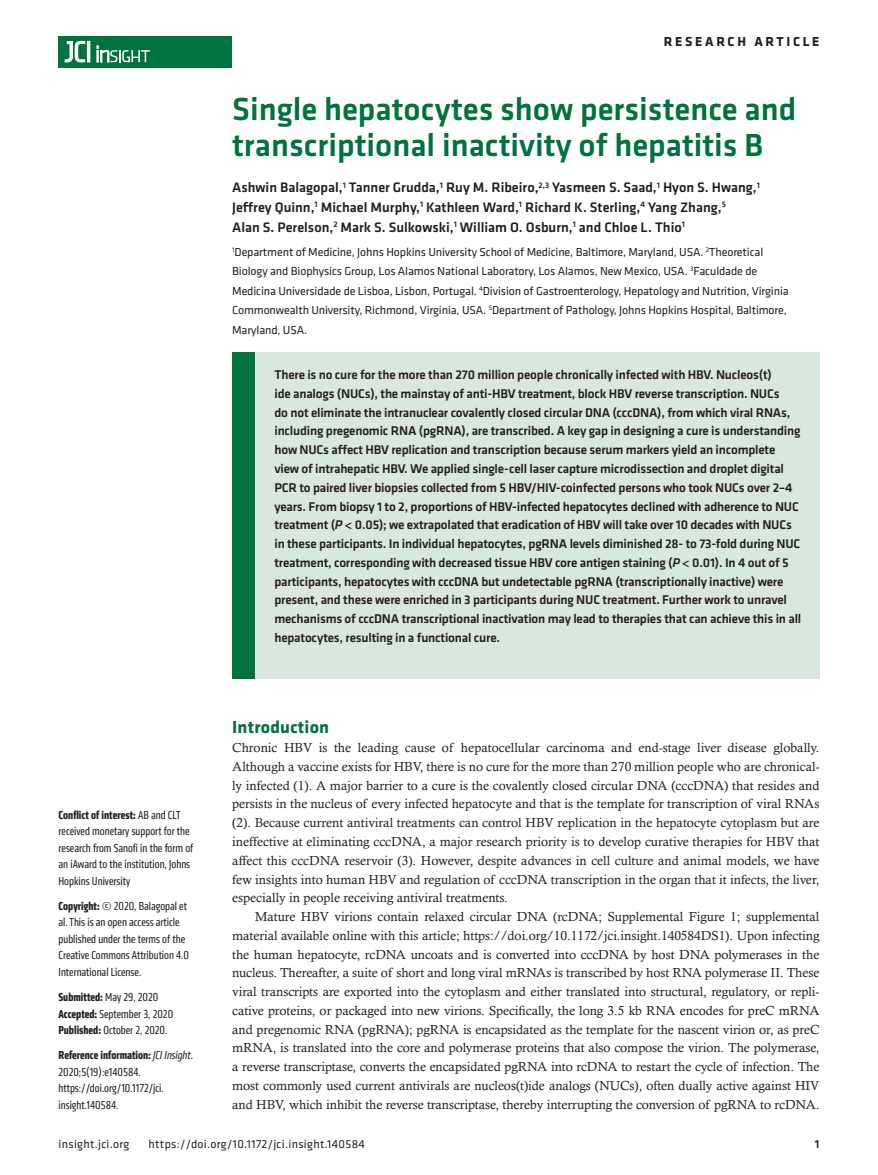
<style>
.page{position:relative;width:878px;height:1175px;background:#fff}
.page>*{position:absolute;margin:0;border:0;box-sizing:border-box;transform-origin:0 0}
.t1{font:500 33px/36px "Klavika Basic";color:#00723e}
.t2{font:700 18px "Klavika";letter-spacing:.01em;color:#00723e}
.t3{font:500 14.25px/19.5px "Klavika Basic";color:#231f20}
.t4{font:700 13.5px "Klavika Basic";letter-spacing:.2em;color:#231f20}
.t5{font:13.2px/18.8px "Calisto MT Std";letter-spacing:-.005em;color:#231f20;text-align:justify}
.t6{font:500 13.2px/18.8px "Klavika Basic";letter-spacing:-.015em;color:#231f20}
.t7{font:condensed 12px/16.5px "Klavika";color:#231f20}
.t8{font:12px/19.5px "Klavika";letter-spacing:-.01em;color:#231f20}
.t9{font:12px "Klavika Basic";letter-spacing:.025em;color:#231f20}
.t10{font:500 12px "Klavika Basic";color:#231f20}
.s1{font-weight:700}
.s2{font-style:italic}
</style>
<div class="page">
<div style="left:59px;top:36px;width:173px;height:31px;background:#00723e"></div>
<hr style="left:87px;top:41px;width:3px;height:21px;background:#fff">
<svg style="left:64px;top:41px;width:21px;height:22px"></svg>
<svg style="left:97px;top:46px;width:53px;height:16px"></svg>
<div style="left:232px;top:352px;width:587px;height:327px;background:#d8e8df"></div>
<div style="left:232px;top:352px;width:22px;height:327px;background:#00723e"></div>
<p class="t4" style="left:663px;top:32px;width:157px">RESEARCH ARTICLE</p>
<h1 class="t1" style="left:232px;top:91px;width:565px">Single hepatocytes show persistence and transcriptional inactivity of hepatitis B</h1>
<p class="t3" style="left:232px;top:178px;width:529px">Ashwin Balagopal,<sup>1</sup> Tanner Grudda,<sup>1</sup> Ruy M. Ribeiro,<sup>2,3</sup> Yasmeen S. Saad,<sup>1</sup> Hyon S. Hwang,<sup>1<br></sup>Jeffrey Quinn,<sup>1</sup> Michael Murphy,<sup>1</sup> Kathleen Ward,<sup>1</sup> Richard K. Sterling,<sup>4</sup> Yang Zhang,<sup>5<br></sup>Alan S. Perelson,<sup>2</sup> Mark S. Sulkowski,<sup>1</sup> William O. Osburn,<sup>1</sup> and Chloe L. Thio<sup>1</sup></p>
<p class="t8" style="left:232px;top:241px;width:558px"><sup>1</sup>Department of Medicine, Johns Hopkins University School of Medicine, Baltimore, Maryland, USA. <sup>2</sup>Theoretical Biology and Biophysics Group, Los Alamos National Laboratory, Los Alamos, New Mexico, USA. <sup>3</sup>Faculdade de Medicina Universidade de Lisboa, Lisbon, Portugal. <sup>4</sup>Division of Gastroenterology, Hepatology and Nutrition, Virginia Commonwealth University, Richmond, Virginia, USA. <sup>5</sup>Department of Pathology, Johns Hopkins Hospital, Baltimore, Maryland, USA.</p>
<p class="t7" style="left:59px;top:806px;width:136px"><span class="s1">Conflict of interest:</span> AB and CLT received monetary support for the research from Sanofi in the form of an iAward to the institution, Johns<br>Hopkins University</p>
<p class="t7" style="left:59px;top:897px;width:132px"><span class="s1">Copyright:</span> © 2020, Balagopal et al. This is an open access article published under the terms of the<br>Creative Commons Attribution 4.0<br>International License.</p>
<p class="t7" style="left:59px;top:988px;width:116px"><span class="s1">Submitted:</span> May 29, 2020<br><span class="s1">Accepted:</span> September 3, 2020<br><span class="s1">Published:</span> October 2, 2020.</p>
<p class="t7" style="left:59px;top:1046px;width:136px"><span class="s1">Reference information:</span> <span class="s2">JCI Insight</span>.<br>2020;5(19):e140584. https://doi.org/10.1172/jci. insight.140584.</p>
<p class="t6" style="left:274px;top:365px;width:528px">There is no cure for the more than 270 million people chronically infected with HBV. Nucleos(t)<br>ide analogs (NUCs), the mainstay of anti-HBV treatment, block HBV reverse transcription. NUCs<br>do not eliminate the intranuclear covalently closed circular DNA (cccDNA), from which viral RNAs, including pregenomic RNA (pgRNA), are transcribed. A key gap in designing a cure is understanding how NUCs affect HBV replication and transcription because serum markers yield an incomplete view of intrahepatic HBV. We applied single-cell laser capture microdissection and droplet digital PCR to paired liver biopsies collected from 5 HBV/HIV-coinfected persons who took NUCs over 2–4 years. From biopsy 1 to 2, proportions of HBV-infected hepatocytes declined with adherence to NUC treatment (<span class="s2">P</span> &lt; 0.05); we extrapolated that eradication of HBV will take over 10 decades with NUCs in these participants. In individual hepatocytes, pgRNA levels diminished 28- to 73-fold during NUC treatment, corresponding with decreased tissue HBV core antigen staining (<span class="s2">P</span> &lt; 0.01). In 4 out of 5 participants, hepatocytes with cccDNA but undetectable pgRNA (transcriptionally inactive) were present, and these were enriched in 3 participants during NUC treatment. Further work to unravel mechanisms of cccDNA transcriptional inactivation may lead to therapies that can achieve this in all hepatocytes, resulting in a functional cure.</p>
<h2 class="t2" style="left:232px;top:714px;width:98px">Introduction</h2>
<p class="t5" style="left:232px;top:738px;width:588px">Chronic HBV is the leading cause of hepatocellular carcinoma and end-stage liver disease globally.<br>Although a vaccine exists for HBV, there is no cure for the more than 270 million people who are chronical&shy;ly infected (1). A major barrier to a cure is the covalently closed circular DNA (cccDNA) that resides and persists in the nucleus of every infected hepatocyte and that is the template for transcription of viral RNAs (2). Because current antiviral treatments can control HBV replication in the hepatocyte cytoplasm but are ineffective at eliminating cccDNA, a major research priority is to develop curative therapies for HBV that affect this cccDNA reservoir (3). However, despite advances in cell culture and animal models, we have few insights into human HBV and regulation of cccDNA transcription in the organ that it infects, the liver, especially in people receiving antiviral treatments.</p>
<p class="t5" style="left:232px;top:907px;width:588px;text-indent:22px">Mature HBV virions contain relaxed circular DNA (rcDNA; Supplemental Figure 1; supplemental material available online with this article; https://doi.org/10.1172/jci.insight.140584DS1). Upon infecting the human hepatocyte, rcDNA uncoats and is converted into cccDNA by host DNA polymerases in the nucleus. Thereafter, a suite of short and long viral mRNAs is transcribed by host RNA polymerase II. These viral transcripts are exported into the cytoplasm and either translated into structural, regulatory, or repli&shy;cative proteins, or packaged into new virions. Specifically, the long 3.5 kb RNA encodes for preC mRNA and pregenomic RNA (pgRNA); pgRNA is encapsidated as the template for the nascent virion or, as preC mRNA, is translated into the core and polymerase proteins that also compose the virion. The polymerase, a reverse transcriptase, converts the encapsidated pgRNA into rcDNA to restart the cycle of infection. The most commonly used current antivirals are nucleos(t)ide analogs (NUCs), often dually active against HIV and HBV, which inhibit the reverse transcriptase, thereby interrupting the conversion of pgRNA to rcDNA.</p>
<p class="t9" style="left:58px;top:1135px;width:72px">insight.jci.org</p>
<p class="t9" style="left:148px;top:1135px;width:218px">https://doi.org/10.1172/jci.insight.140584</p>
<p class="t10" style="left:814px;top:1135px;width:6px">1</p>
</div>
